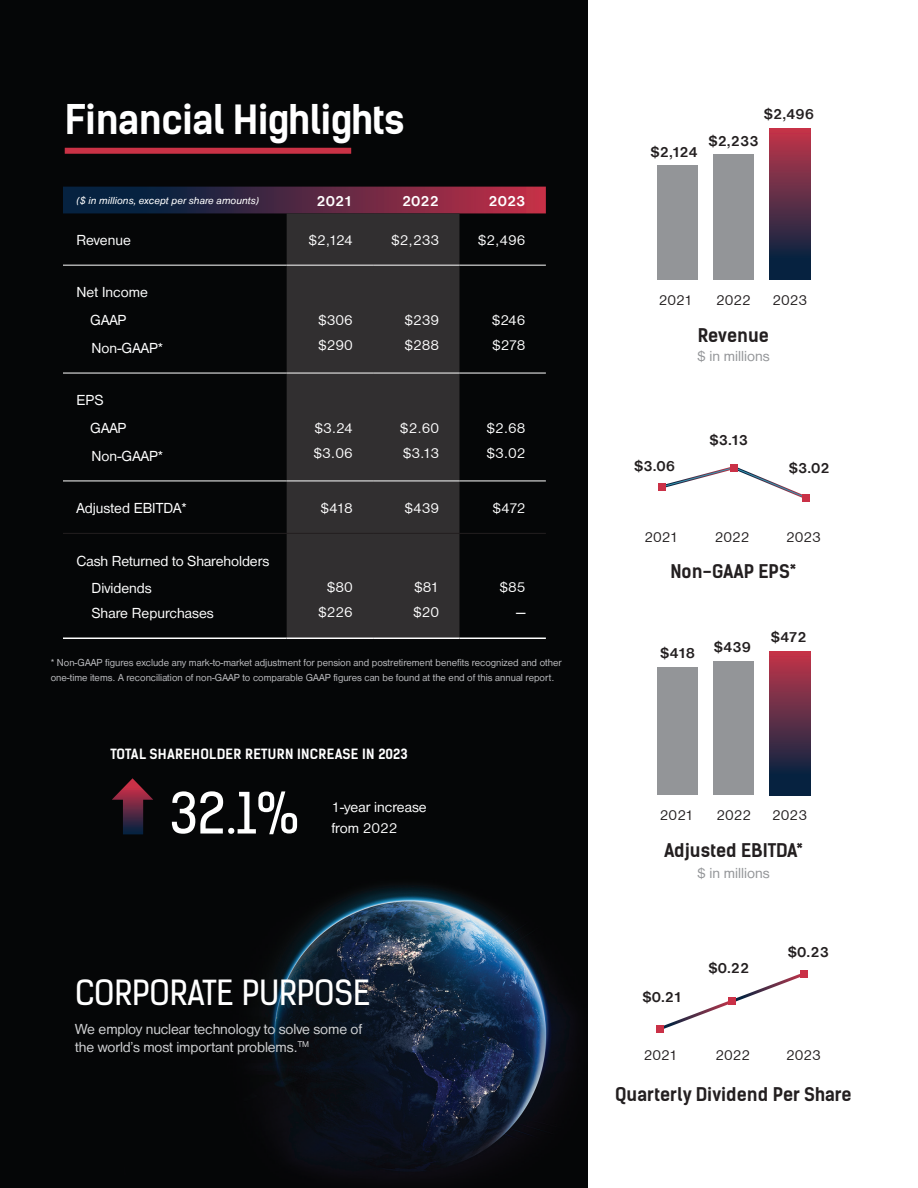
<style>
.page{position:relative;width:918px;height:1188px;background:#fff}
.page>*{position:absolute;margin:0;border:0;box-sizing:border-box;transform-origin:0 0}
.t1{font:54px "Kelson Sans";color:#fff}
.t2{font:700 39px "Kelson Sans";letter-spacing:-.02em;color:#fff}
.t3{font:33px "Kelson Sans";letter-spacing:-.005em;color:#fff}
.t4{font:700 18px "Kelson Sans";color:#231f20}
.t5{font:15px/24.8px "Nimbus San D";color:#fff}
.t6{font:15px/18px "Nimbus San D";letter-spacing:-.01em;color:#d1d2d4}
.t7{font:700 15px "Nimbus San D";color:#231f20}
.t8{font:15px "Nimbus San D";color:#231f20}
.t9{font:15px "Nimbus San D";color:#939598}
.t10{font:700 15px "Nimbus San D";color:#fff}
.t11{font:700 13.5px "Kelson Sans";letter-spacing:.02em;color:#fff}
.t12{font:10.5px/15px "Nimbus San D";color:#bcbdc0}
.t13{font:italic 10.5px "Nimbus San D";color:#fff}
</style>
<div class="page">
<img style="left:0;top:0;width:587px;height:1188px">
<div style="left:657px;top:165px;width:41px;height:115px;background:#939598"></div>
<div style="left:714px;top:155px;width:40px;height:125px;background:#939598"></div>
<div style="left:770px;top:128px;width:40px;height:152px;background:linear-gradient(to bottom,#c1374b,#002240)"></div>
<svg style="left:659px;top:467px;width:151px;height:34px"></svg>
<div style="left:659px;top:483px;width:7px;height:7px;background:#ca3147"></div>
<div style="left:730px;top:464px;width:8px;height:7px;background:#ca3147"></div>
<div style="left:802px;top:494px;width:7px;height:7px;background:#ca3147"></div>
<svg style="left:656px;top:970px;width:151px;height:62px"></svg>
<div style="left:657px;top:1025px;width:7px;height:7px;background:#ca3147"></div>
<div style="left:728px;top:998px;width:8px;height:7px;background:#ca3147"></div>
<div style="left:800px;top:971px;width:7px;height:7px;background:#ca3147"></div>
<div style="left:658px;top:668px;width:40px;height:127px;background:#939598"></div>
<div style="left:714px;top:661px;width:40px;height:134px;background:#939598"></div>
<div style="left:770px;top:651px;width:40px;height:144px;background:linear-gradient(to bottom,#c1374b,#002240)"></div>
<div style="left:65px;top:148px;width:286px;height:6px;background:#ca3246"></div>
<svg style="left:112px;top:778px;width:41px;height:56px;background:#391725"></svg>
<svg style="left:63px;top:187px;width:483px;height:26px;background:#552742"></svg>
<div style="left:287px;top:213px;width:172px;height:425px;background:#312f30"></div>
<hr style="left:63px;top:533px;width:224px;height:1px;background:#231f20">
<hr style="left:287px;top:533px;width:86px;height:1px;background:#231f20">
<hr style="left:373px;top:533px;width:86px;height:1px;background:#231f20">
<hr style="left:459px;top:533px;width:87px;height:1px;background:#231f20">
<hr style="left:63px;top:265px;width:224px;height:1px;background:#fff">
<hr style="left:287px;top:265px;width:86px;height:1px;background:#fff">
<hr style="left:373px;top:265px;width:86px;height:1px;background:#fff">
<hr style="left:459px;top:265px;width:87px;height:1px;background:#fff">
<hr style="left:63px;top:373px;width:224px;height:1px;background:#fff">
<hr style="left:287px;top:373px;width:86px;height:1px;background:#fff">
<hr style="left:373px;top:373px;width:86px;height:1px;background:#fff">
<hr style="left:459px;top:373px;width:87px;height:1px;background:#fff">
<hr style="left:63px;top:481px;width:224px;height:1px;background:#fff">
<hr style="left:287px;top:481px;width:86px;height:1px;background:#fff">
<hr style="left:373px;top:481px;width:86px;height:1px;background:#fff">
<hr style="left:459px;top:481px;width:87px;height:1px;background:#fff">
<hr style="left:63px;top:638px;width:224px;height:1px;background:#fff">
<hr style="left:287px;top:638px;width:86px;height:1px;background:#fff">
<hr style="left:373px;top:638px;width:86px;height:1px;background:#fff">
<hr style="left:459px;top:638px;width:87px;height:1px;background:#fff">
<h2 class="t2" style="left:65px;top:96px;width:341px">Financial Highlights</h2>
<p class="t13" style="left:76px;top:195px;width:184px">($ in millions, except per share amounts)</p>
<p class="t10" style="left:317px;top:193px;width:38px">2021</p>
<p class="t10" style="left:402px;top:193px;width:39px">2022</p>
<p class="t10" style="left:488px;top:193px;width:39px">2023</p>
<p class="t5" style="left:76px;top:228px;width:56px">Revenue</p>
<p class="t5" style="left:309px;top:228px;width:46px">$2,124</p>
<p class="t5" style="left:391px;top:228px;width:49px">$2,233</p>
<p class="t5" style="left:478px;top:228px;width:49px">$2,496</p>
<p class="t5" style="left:90px;top:279px;width:75px;line-height:27.8px;text-indent:-14px">Net Income<br>GAAP<br>Non-GAAP*</p>
<p class="t5" style="left:90px;top:387px;width:75px;line-height:27.8px;text-indent:-14px">EPS<br>GAAP<br>Non-GAAP*</p>
<p class="t5" style="left:318px;top:308px;width:36px">$306 $290</p>
<p class="t5" style="left:404px;top:308px;width:36px">$239 $288</p>
<p class="t5" style="left:492px;top:308px;width:35px">$246 $278</p>
<p class="t5" style="left:314px;top:416px;width:41px">$3.24 $3.06</p>
<p class="t5" style="left:400px;top:416px;width:41px">$2.60 $3.13</p>
<p class="t5" style="left:486px;top:416px;width:41px">$2.68 $3.02</p>
<p class="t5" style="left:76px;top:496px;width:112px">Adjusted EBITDA*</p>
<p class="t5" style="left:320px;top:496px;width:34px">$418</p>
<p class="t5" style="left:404px;top:496px;width:36px">$439</p>
<p class="t5" style="left:493px;top:496px;width:34px">$472</p>
<p class="t5" style="left:92px;top:547px;width:179px;line-height:27.8px;text-indent:-15px">Cash Returned to Shareholders<br>Dividends</p>
<p class="t5" style="left:92px;top:601px;width:124px">Share Repurchases</p>
<p class="t5" style="left:318px;top:575px;width:36px;text-align:center">$80 $226</p>
<p class="t5" style="left:413px;top:575px;width:28px">$81 $20</p>
<p class="t5" style="left:500px;top:575px;width:28px;text-align:right">$85 —</p>
<p class="t12" style="left:51px;top:655px;width:512px">* Non-GAAP figures exclude any mark-to-market adjustment for pension and postretirement benefits recognized and other one-time items. A reconciliation of non-GAAP to comparable GAAP figures can be found at the end of this annual report.</p>
<p class="t11" style="left:110px;top:746px;width:299px">TOTAL SHAREHOLDER RETURN INCREASE IN 2023</p>
<h1 class="t1" style="left:170px;top:780px;width:131px">32.1%</h1>
<p class="t5" style="left:331px;top:796px;width:97px;line-height:21px">1-year increase from 2022</p>
<h3 class="t3" style="left:75px;top:972px;width:297px">CORPORATE PURPOSE</h3>
<p class="t6" style="left:75px;top:1020px;width:288px">We employ nuclear technology to solve some of the world’s most important problems.<sup>TM</sup></p>
<p class="t7" style="left:651px;top:143px;width:49px">$2,124</p>
<p class="t7" style="left:764px;top:106px;width:52px">$2,496</p>
<p class="t7" style="left:708px;top:133px;width:52px">$2,233</p>
<p class="t8" style="left:659px;top:292px;width:36px">2021</p>
<p class="t8" style="left:716px;top:292px;width:36px">2022</p>
<p class="t8" style="left:772px;top:292px;width:36px">2023</p>
<p class="t4" style="left:698px;top:324px;width:73px">Revenue</p>
<p class="t9" style="left:697px;top:348px;width:74px">$ in millions</p>
<p class="t7" style="left:634px;top:457px;width:42px">$3.06</p>
<p class="t7" style="left:709px;top:432px;width:40px">$3.13</p>
<p class="t7" style="left:789px;top:460px;width:42px">$3.02</p>
<p class="t8" style="left:645px;top:528px;width:36px">2021</p>
<p class="t8" style="left:715px;top:528px;width:36px">2022</p>
<p class="t8" style="left:786px;top:528px;width:36px">2023</p>
<p class="t4" style="left:671px;top:560px;width:127px">Non-GAAP EPS*</p>
<p class="t7" style="left:660px;top:645px;width:37px">$418</p>
<p class="t7" style="left:714px;top:639px;width:39px">$439</p>
<p class="t7" style="left:771px;top:628px;width:37px">$472</p>
<p class="t8" style="left:660px;top:806px;width:36px">2021</p>
<p class="t8" style="left:716px;top:806px;width:36px">2022</p>
<p class="t8" style="left:772px;top:806px;width:36px">2023</p>
<p class="t4" style="left:664px;top:839px;width:140px">Adjusted EBITDA*</p>
<p class="t9" style="left:697px;top:865px;width:74px">$ in millions</p>
<p class="t7" style="left:643px;top:988px;width:42px">$0.21</p>
<p class="t7" style="left:708px;top:960px;width:42px">$0.22</p>
<p class="t7" style="left:788px;top:944px;width:42px">$0.23</p>
<p class="t8" style="left:644px;top:1046px;width:36px">2021</p>
<p class="t8" style="left:715px;top:1046px;width:36px">2022</p>
<p class="t8" style="left:786px;top:1046px;width:36px">2023</p>
<p class="t4" style="left:615px;top:1083px;width:238px">Quarterly Dividend Per Share</p>
</div>
